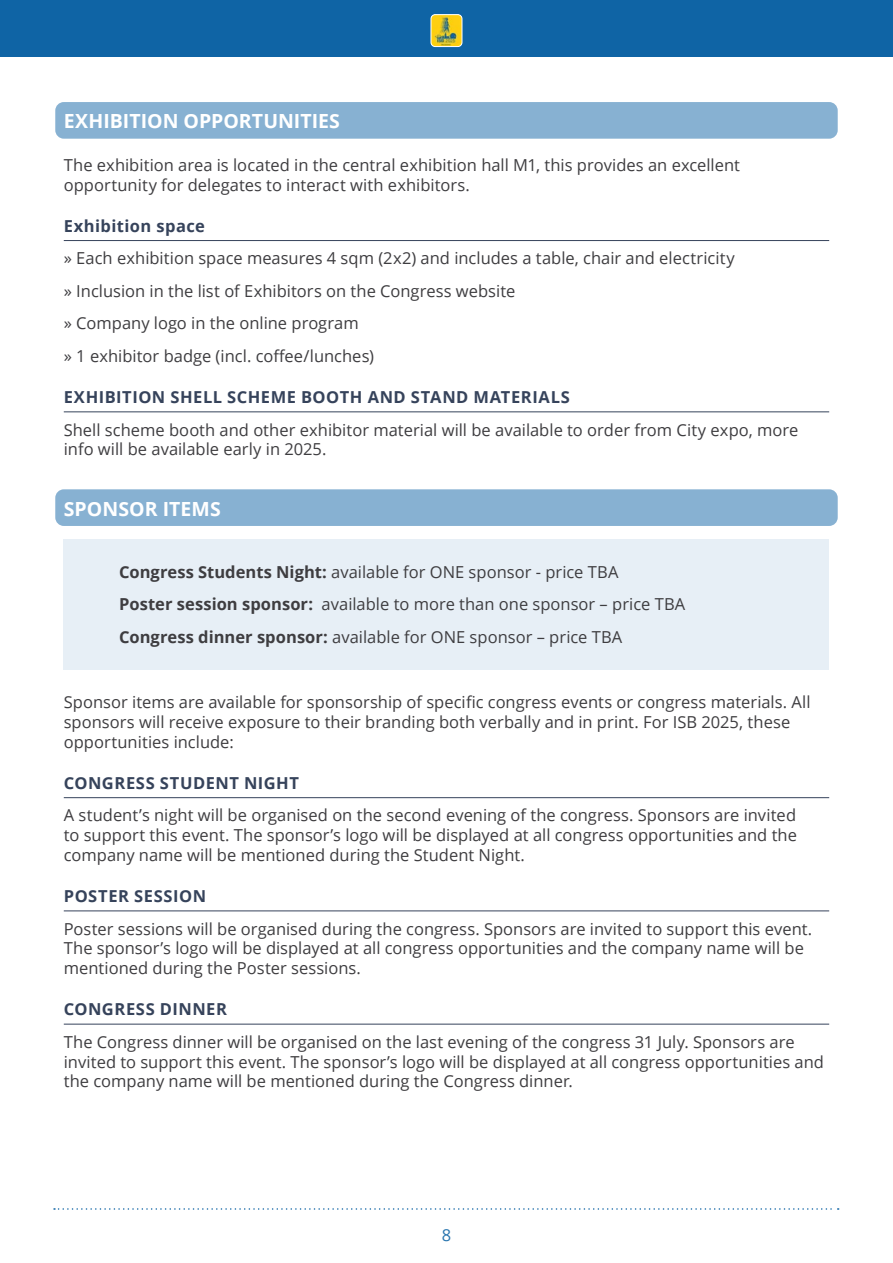
<style>
.page{position:relative;width:893px;height:1263px;background:#fff}
.page>*{position:absolute;margin:0;border:0;box-sizing:border-box;transform-origin:0 0}
.t1{font:700 19.5px "Open Sans";letter-spacing:.005em;color:#fff}
.t2{font:16.5px/19.8px "Open Sans";color:#3e3d40}
.t3{font:700 16.5px "Open Sans";letter-spacing:.03em;color:#36435b}
.t4{font:16.5px "Open Sans";color:#2774ae}
.s1{font-weight:700}
</style>
<div class="page">
<div style="left:0;top:0;width:893px;height:57px;background:#0f64a5"></div>
<div style="left:64px;top:539px;width:765px;height:130px;background:#e7eff6"></div>
<img style="left:431px;top:15px;width:31px;height:32px">
<div style="left:431px;top:14px;width:31px;height:33px;border:1px solid #fff;border-radius:4px"></div>
<svg style="left:54px;top:1208px;width:785px;height:2px"></svg>
<div style="left:55px;top:102px;width:783px;height:37px;background:#87b1d2;border-radius:9px"></div>
<hr style="left:64px;top:240px;width:765px;height:1px;background:#36435b">
<hr style="left:64px;top:411px;width:765px;height:1px;background:#36435b">
<div style="left:55px;top:489px;width:783px;height:37px;background:#87b1d2;border-radius:9px"></div>
<hr style="left:64px;top:797px;width:765px;height:1px;background:#36435b">
<hr style="left:64px;top:910px;width:765px;height:1px;background:#36435b">
<hr style="left:64px;top:1024px;width:765px;height:1px;background:#36435b">
<p class="t1" style="left:64px;top:108px;width:278px">EXHIBITION OPPORTUNITIES</p>
<p class="t2" style="left:64px;top:154px;width:678px">The exhibition area is located in the central exhibition hall M1, this provides an excellent opportunity for delegates to interact with exhibitors.</p>
<p class="t3" style="left:64px;top:214px;width:143px">Exhibition space</p>
<p class="t2" style="left:64px;top:242px;width:672px;line-height:32.5px">» Each exhibition space measures 4 sqm (2x2) and includes a table, chair and electricity » Inclusion in the list of Exhibitors on the Congress website<br>» Company logo in the online program<br>» 1 exhibitor badge (incl. coffee/lunches)</p>
<p class="t3" style="left:64px;top:385px;width:508px">EXHIBITION SHELL SCHEME BOOTH AND STAND MATERIALS</p>
<p class="t2" style="left:64px;top:419px;width:736px">Shell scheme booth and other exhibitor material will be available to order from City expo, more info will be available early in 2025.</p>
<p class="t1" style="left:64px;top:495px;width:159px">SPONSOR ITEMS</p>
<p class="t2" style="left:119px;top:555px;width:568px;line-height:32.5px"><span class="s1">Congress Students Night:</span> available for ONE sponsor - price TBA<br><span class="s1">Poster session sponsor:</span> available to more than one sponsor – price TBA<br><span class="s1">Congress dinner sponsor:</span> available for ONE sponsor – price TBA</p>
<p class="t2" style="left:64px;top:692px;width:748px">Sponsor items are available for sponsorship of specific congress events or congress materials. All sponsors will receive exposure to their branding both verbally and in print. For ISB 2025, these opportunities include:</p>
<p class="t3" style="left:64px;top:771px;width:237px">CONGRESS STUDENT NIGHT</p>
<p class="t2" style="left:64px;top:805px;width:735px;text-align:justify">A student’s night will be organised on the second evening of the congress. Sponsors are invited to support this event. The sponsor’s logo will be displayed at all congress opportunities and the company name will be mentioned during the Student Night.</p>
<p class="t3" style="left:64px;top:884px;width:144px">POSTER SESSION</p>
<p class="t2" style="left:64px;top:918px;width:750px">Poster sessions will be organised during the congress. Sponsors are invited to support this event.<br>The sponsor’s logo will be displayed at all congress opportunities and the company name will be mentioned during the Poster sessions.</p>
<p class="t3" style="left:64px;top:997px;width:165px">CONGRESS DINNER</p>
<p class="t2" style="left:64px;top:1031px;width:762px">The Congress dinner will be organised on the last evening of the congress 31 July. Sponsors are invited to support this event. The sponsor’s logo will be displayed at all congress opportunities and the company name will be mentioned during the Congress dinner.</p>
<p class="t4" style="left:442px;top:1223px;width:11px">8</p>
</div>
